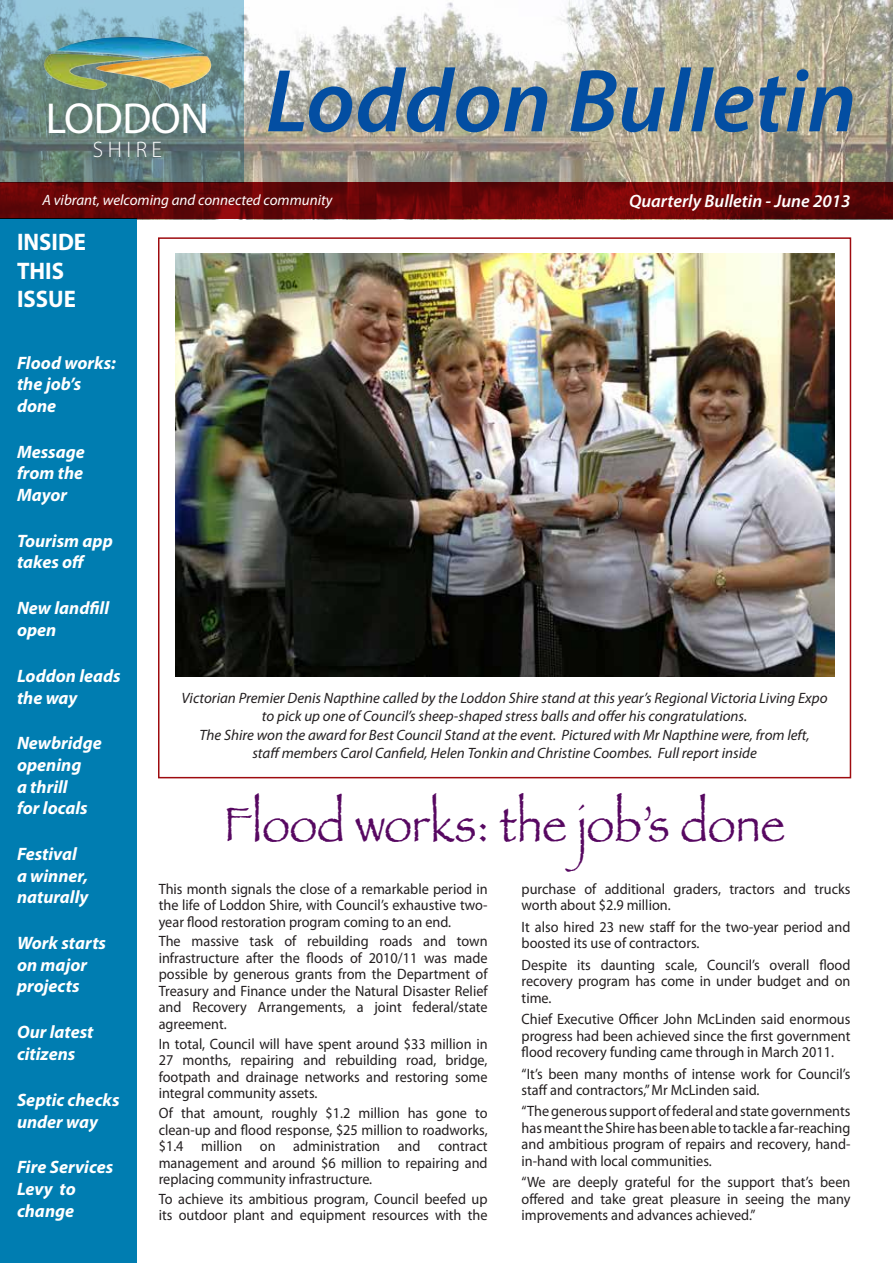
<style>
.page{position:relative;width:893px;height:1263px;background:#fff}
.page>*{position:absolute;margin:0;border:0;box-sizing:border-box;transform-origin:0 0}
.t1{font:italic 600 90px "Myriad Pro";color:#034ea2}
.t2{font:51px "Papyrus";color:#570861;scale:.9 1}
.t3{font:700 24px/28.8px "Myriad Pro";color:#fff;scale:.95 1}
.t4{font:300 22.5px "Myriad Pro";letter-spacing:.2em;color:#fff}
.t5{font:italic 700 18px/21.6px "Myriad Pro";color:#fff}
.t6{font:italic 600 18px "Myriad Pro";color:#fff}
.t7{font:15px/16.5px "Myriad Pro";color:#231f20;text-align:justify;scale:.95 1}
.t8{font:italic 15px/18px "Myriad Pro";color:#231f20;text-align:center}
.t9{font:italic 15px "Myriad Pro";color:#fff}
.s1{font-weight:400;font-style:normal;font-size:43.5px;color:#fff}
</style>
<div class="page">
<img style="left:244px;top:0;width:649px;height:183px">
<div style="left:0;top:219px;width:136px;height:1044px;background:#007db1"></div>
<svg style="left:0;top:0;width:244px;height:183px;background:#719194"></svg>
<svg style="left:0;top:183px;width:893px;height:36px;background:#660607"></svg>
<img style="left:44px;top:37px;width:168px;height:53px">
<img style="left:175px;top:253px;width:659px;height:423px">
<h1 class="t1" style="left:46px;top:52px;width:812px"><span class="s1">LODDON</span> Loddon Bulletin</h1>
<h3 class="t4" style="left:93px;top:137px;width:71px">SHIRE</h3>
<p class="t9" style="left:43px;top:192px;width:292px">A vibrant, welcoming and connected community</p>
<p class="t6" style="left:629px;top:191px;width:223px">Quarterly Bulletin - June 2013</p>
<h3 class="t3" style="left:17px;top:227px;width:74px">INSIDE<br>THIS<br>ISSUE</h3>
<p class="t5" style="left:17px;top:352px;width:100px">Flood works: the job’s done</p>
<p class="t5" style="left:17px;top:441px;width:69px;text-align:justify">Message from the Mayor</p>
<p class="t5" style="left:17px;top:530px;width:97px">Tourism app takes off</p>
<p class="t5" style="left:17px;top:598px;width:94px">New landfill open</p>
<p class="t5" style="left:17px;top:665px;width:105px">Loddon leads the way</p>
<p class="t5" style="left:17px;top:733px;width:86px">Newbridge opening<br>a thrill<br>for locals</p>
<p class="t5" style="left:17px;top:843px;width:73px">Festival a winner, naturally</p>
<p class="t5" style="left:17px;top:933px;width:91px">Work starts on major projects</p>
<p class="t5" style="left:17px;top:1022px;width:78px">Our latest citizens</p>
<p class="t5" style="left:17px;top:1089px;width:104px">Septic checks under way</p>
<p class="t5" style="left:17px;top:1157px;width:98px">Fire Services<br>Levy to change</p>
<p class="t8" style="left:182px;top:690px;width:647px">Victorian Premier Denis Napthine called by the Loddon Shire stand at this year’s Regional Victoria Living Expo to pick up one of Council’s sheep-shaped stress balls and offer his congratulations.<br>The Shire won the award for Best Council Stand at the event. Pictured with Mr Napthine were, from left,<br>staff members Carol Canfield, Helen Tonkin and Christine Coombes. Full report inside</p>
<h2 class="t2" style="left:224px;top:794px;width:625px">Flood works: the job’s done</h2>
<p class="t7" style="left:159px;top:880px;width:348px">This month signals the close of a remarkable period in the life of Loddon Shire, with Council’s exhaustive two&shy;year flood restoration program coming to an end.</p>
<p class="t7" style="left:159px;top:933px;width:348px">The massive task of rebuilding roads and town infrastructure after the floods of 2010/11 was made possible by generous grants from the Department of Treasury and Finance under the Natural Disaster Relief and Recovery Arrangements, a joint federal/state agreement.</p>
<p class="t7" style="left:159px;top:1035px;width:348px">In total, Council will have spent around $33 million in 27 months, repairing and rebuilding road, bridge, footpath and drainage networks and restoring some integral community assets.</p>
<p class="t7" style="left:159px;top:1104px;width:348px">Of that amount, roughly $1.2 million has gone to clean-up and flood response, $25 million to roadworks, $1.4 million on administration and contract management and around $6 million to repairing and replacing community infrastructure.</p>
<p class="t7" style="left:159px;top:1190px;width:348px">To achieve its ambitious program, Council beefed up its outdoor plant and equipment resources with the</p>
<p class="t7" style="left:522px;top:880px;width:348px">purchase of additional graders, tractors and trucks worth about $2.9 million.</p>
<p class="t7" style="left:522px;top:918px;width:348px">It also hired 23 new staff for the two-year period and boosted its use of contractors.</p>
<p class="t7" style="left:522px;top:956px;width:348px">Despite its daunting scale, Council’s overall flood recovery program has come in under budget and on time.</p>
<p class="t7" style="left:522px;top:1010px;width:348px">Chief Executive Officer John McLinden said enormous progress had been achieved since the first government flood recovery funding came through in March 2011.</p>
<p class="t7" style="left:522px;top:1065px;width:348px">“It’s been many months of intense work for Council’s staff and contractors,” Mr McLinden said.</p>
<p class="t7" style="left:522px;top:1103px;width:348px">“The generous support of federal and state governments has meant the Shire has been able to tackle a far-reaching and ambitious program of repairs and recovery, hand&shy;in-hand with local communities.</p>
<p class="t7" style="left:522px;top:1174px;width:348px">“We are deeply grateful for the support that’s been offered and take great pleasure in seeing the many improvements and advances achieved.”</p>
</div>
